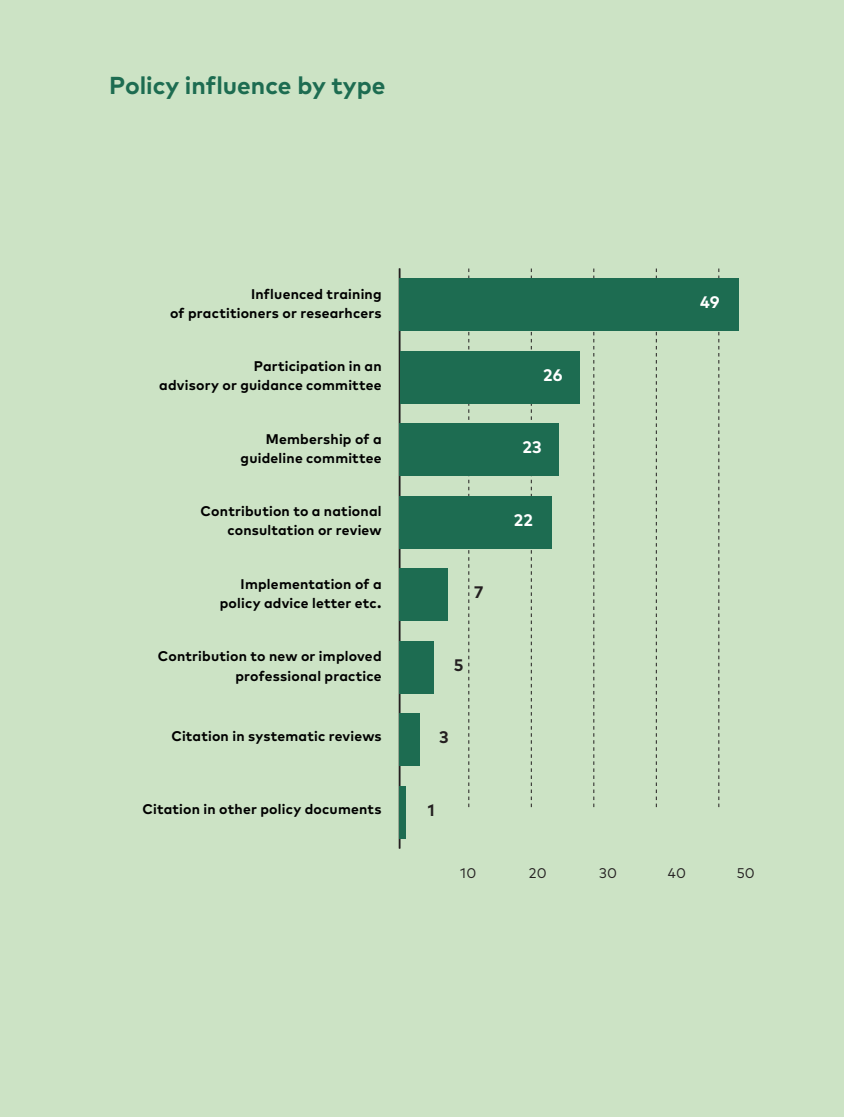
<style>
.page{position:relative;width:844px;height:1117px;background:#fff}
.page>*{position:absolute;margin:0;border:0;box-sizing:border-box;transform-origin:0 0}
.t1{font:700 24.5px "Mark Pro";color:#1d6c51}
.t2{font:700 16.62px "Mark Pro";letter-spacing:.01em;color:#fff}
.t3{font:700 16.62px "Mark Pro";color:#231f20}
.t4{font:700 14px/19.2px "Mark Pro";letter-spacing:.015em;color:#000;text-align:right}
.t5{font:14px "Mark Pro";letter-spacing:.02em;color:#231f20}
.s1{font-size:15.75px}
</style>
<div class="page">
<div style="left:0;top:0;width:843px;height:1116px;background:#cce3c5"></div>
<hr style="left:398px;top:268px;width:2px;height:580px;background:#231f20">
<svg style="left:468px;top:268px;width:1px;height:538px"></svg>
<svg style="left:530px;top:268px;width:1px;height:538px"></svg>
<svg style="left:593px;top:268px;width:1px;height:538px"></svg>
<svg style="left:655px;top:268px;width:1px;height:538px"></svg>
<svg style="left:718px;top:268px;width:1px;height:538px"></svg>
<div style="left:399px;top:278px;width:339px;height:52px;background:#1d6c51"></div>
<div style="left:399px;top:351px;width:180px;height:52px;background:#1d6c51"></div>
<div style="left:399px;top:423px;width:159px;height:52px;background:#1d6c51"></div>
<div style="left:399px;top:496px;width:152px;height:52px;background:#1d6c51"></div>
<div style="left:399px;top:568px;width:48px;height:52px;background:#1d6c51"></div>
<div style="left:399px;top:641px;width:35px;height:52px;background:#1d6c51"></div>
<div style="left:399px;top:713px;width:21px;height:52px;background:#1d6c51"></div>
<div style="left:399px;top:786px;width:7px;height:52px;background:#1d6c51"></div>
<p class="t1" style="left:109px;top:66px;width:277px">Policy influence by type</p>
<p class="t4" style="left:170px;top:283px;width:213px">Influenced training<br>of practitioners or researhcers</p>
<p class="t2" style="left:700px;top:290px;width:21px">49</p>
<p class="t4" style="left:159px;top:355px;width:224px">Participation in an<br>advisory or guidance committee</p>
<p class="t4" style="left:240px;top:428px;width:142px">Membership of a guideline committee</p>
<p class="t4" style="left:200px;top:500px;width:182px">Contribution to a national consultation or review</p>
<p class="t4" style="left:240px;top:573px;width:142px">Implementation of a</p>
<p class="t4" style="left:220px;top:592px;width:163px">policy advice letter etc<span class="s1">.</span></p>
<p class="t4" style="left:158px;top:645px;width:225px">Contribution to new or imploved professional practice</p>
<p class="t4" style="left:171px;top:725px;width:212px">Citation in systematic reviews</p>
<p class="t4" style="left:142px;top:797px;width:240px">Citation in other policy documents</p>
<p class="t2" style="left:543px;top:362px;width:21px">26</p>
<p class="t2" style="left:522px;top:435px;width:21px">23</p>
<p class="t3" style="left:474px;top:579px;width:11px">7</p>
<p class="t3" style="left:454px;top:652px;width:11px">5</p>
<p class="t3" style="left:439px;top:724px;width:11px">3</p>
<p class="t3" style="left:427px;top:797px;width:8px">1</p>
<p class="t2" style="left:513px;top:507px;width:20px">22</p>
<p class="t5" style="left:460px;top:862px;width:18px">10</p>
<p class="t5" style="left:529px;top:862px;width:19px">20</p>
<p class="t5" style="left:599px;top:862px;width:20px">30</p>
<p class="t5" style="left:667px;top:862px;width:20px">40</p>
<p class="t5" style="left:736px;top:862px;width:20px">50</p>
</div>
